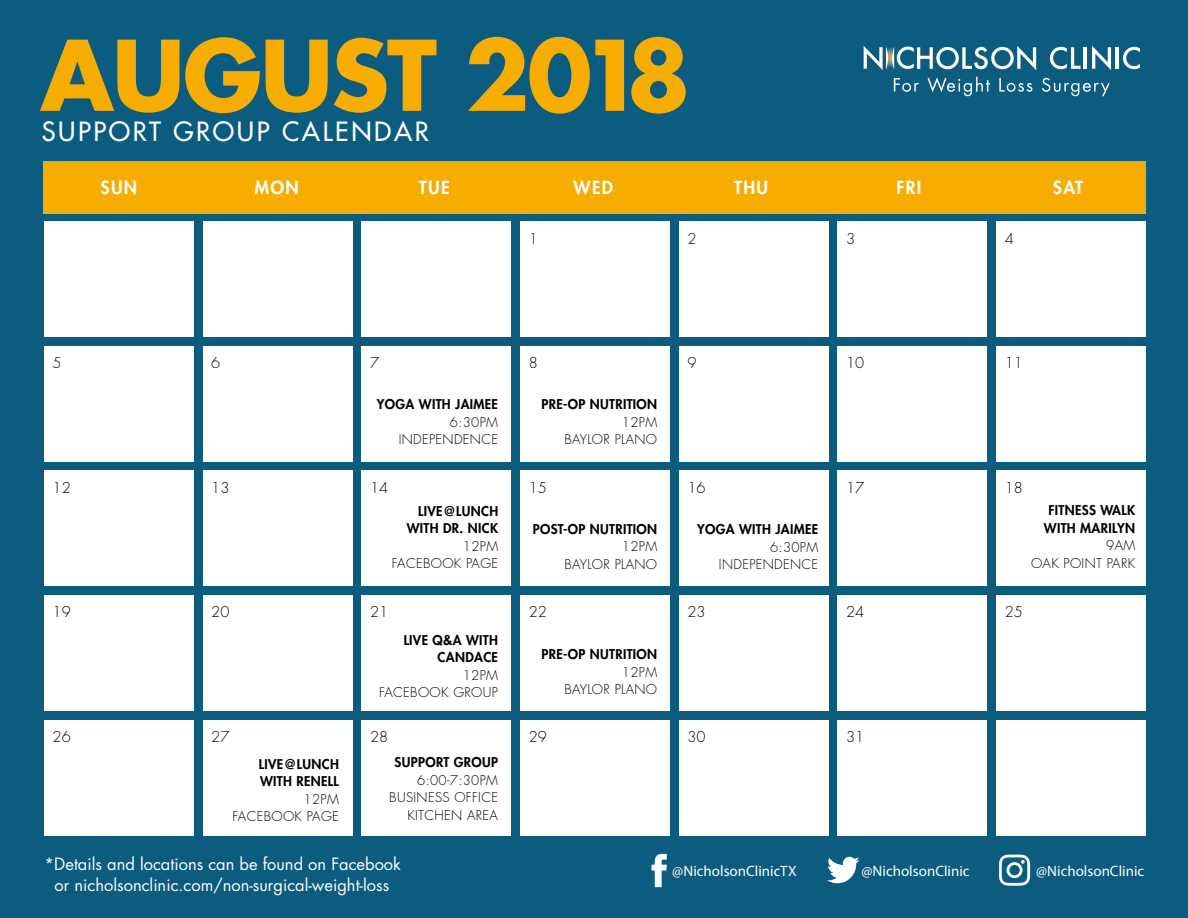
<style>
.page{position:relative;width:1188px;height:918px;background:#0b5c7e}
.page>*{position:absolute;margin:0;border:0;box-sizing:border-box;transform-origin:0 0}
.t1{font:700 94.35px "Futura Std";letter-spacing:-.025em;color:#f7ad00}
.t2{font:500 25.8px "Futura Std";letter-spacing:.1em;color:#fff}
.t3{font:800 17.55px "Futura Std";letter-spacing:.075em;color:#fff}
.t4{font:16.5px/21px "Futura Std";color:#fff;text-align:center}
.t5{font:15px "Myriad Pro";color:#fff}
.t6{font:300 14.55px "Futura Std";color:#000}
.t7{font:300 13.2px/17.5px "Futura Std";letter-spacing:.025em;color:#000;text-align:right}
.t8{font:800 13.2px/17.5px "Futura Std";letter-spacing:.025em;color:#000;text-align:right}
</style>
<div class="page">
<div style="left:44px;top:161px;width:1102px;height:53px;background:#f7ad00"></div>
<div style="left:44px;top:221px;width:150px;height:116px;background:#fff"></div>
<div style="left:203px;top:221px;width:149px;height:116px;background:#fff"></div>
<div style="left:361px;top:221px;width:150px;height:116px;background:#fff"></div>
<div style="left:520px;top:221px;width:150px;height:116px;background:#fff"></div>
<div style="left:679px;top:221px;width:150px;height:116px;background:#fff"></div>
<div style="left:837px;top:221px;width:150px;height:116px;background:#fff"></div>
<div style="left:996px;top:221px;width:150px;height:116px;background:#fff"></div>
<div style="left:44px;top:346px;width:150px;height:116px;background:#fff"></div>
<div style="left:203px;top:346px;width:149px;height:116px;background:#fff"></div>
<div style="left:361px;top:346px;width:150px;height:116px;background:#fff"></div>
<div style="left:520px;top:346px;width:150px;height:116px;background:#fff"></div>
<div style="left:679px;top:346px;width:150px;height:116px;background:#fff"></div>
<div style="left:837px;top:346px;width:150px;height:116px;background:#fff"></div>
<div style="left:996px;top:346px;width:150px;height:116px;background:#fff"></div>
<div style="left:44px;top:470px;width:150px;height:116px;background:#fff"></div>
<div style="left:203px;top:470px;width:149px;height:116px;background:#fff"></div>
<div style="left:361px;top:470px;width:150px;height:116px;background:#fff"></div>
<div style="left:520px;top:470px;width:150px;height:116px;background:#fff"></div>
<div style="left:679px;top:470px;width:150px;height:116px;background:#fff"></div>
<div style="left:837px;top:470px;width:150px;height:116px;background:#fff"></div>
<div style="left:996px;top:470px;width:150px;height:116px;background:#fff"></div>
<div style="left:44px;top:595px;width:150px;height:116px;background:#fff"></div>
<div style="left:203px;top:595px;width:149px;height:116px;background:#fff"></div>
<div style="left:361px;top:595px;width:150px;height:116px;background:#fff"></div>
<div style="left:520px;top:595px;width:150px;height:116px;background:#fff"></div>
<div style="left:679px;top:595px;width:150px;height:116px;background:#fff"></div>
<div style="left:837px;top:595px;width:150px;height:116px;background:#fff"></div>
<div style="left:996px;top:595px;width:150px;height:116px;background:#fff"></div>
<div style="left:44px;top:720px;width:150px;height:116px;background:#fff"></div>
<div style="left:203px;top:720px;width:149px;height:116px;background:#fff"></div>
<div style="left:361px;top:720px;width:150px;height:116px;background:#fff"></div>
<div style="left:520px;top:720px;width:150px;height:116px;background:#fff"></div>
<div style="left:679px;top:720px;width:150px;height:116px;background:#fff"></div>
<div style="left:837px;top:720px;width:150px;height:116px;background:#fff"></div>
<div style="left:996px;top:720px;width:150px;height:116px;background:#fff"></div>
<svg style="left:1050px;top:47px;width:31px;height:22px"></svg>
<hr style="left:1084px;top:47px;width:3px;height:22px;background:#fff">
<svg style="left:1092px;top:46px;width:19px;height:24px"></svg>
<hr style="left:1116px;top:47px;width:3px;height:22px;background:#fff">
<svg style="left:1123px;top:47px;width:17px;height:22px"></svg>
<svg style="left:864px;top:46px;width:172px;height:24px"></svg>
<svg style="left:894px;top:78px;width:25px;height:14px"></svg>
<svg style="left:928px;top:77px;width:62px;height:19px"></svg>
<svg style="left:999px;top:78px;width:33px;height:14px"></svg>
<svg style="left:1042px;top:78px;width:68px;height:18px"></svg>
<svg style="left:651px;top:854px;width:16px;height:33px"></svg>
<svg style="left:827px;top:857px;width:33px;height:26px"></svg>
<svg style="left:999px;top:855px;width:31px;height:31px"></svg>
<h1 class="t1" style="left:40px;top:13px;width:652px">AUGUST 2018</h1>
<h2 class="t2" style="left:42px;top:115px;width:389px">SUPPORT GROUP CALENDAR</h2>
<h3 class="t3" style="left:100px;top:176px;width:38px">SUN</h3>
<h3 class="t3" style="left:254px;top:176px;width:46px">MON</h3>
<h3 class="t3" style="left:419px;top:176px;width:32px">TUE</h3>
<h3 class="t3" style="left:574px;top:176px;width:41px">WED</h3>
<h3 class="t3" style="left:734px;top:176px;width:35px">THU</h3>
<h3 class="t3" style="left:896px;top:176px;width:26px">FRI</h3>
<h3 class="t3" style="left:1053px;top:176px;width:32px">SAT</h3>
<p class="t6" style="left:529px;top:229px;width:11px">1</p>
<p class="t6" style="left:687px;top:229px;width:11px">2</p>
<p class="t6" style="left:846px;top:229px;width:11px">3</p>
<p class="t6" style="left:1005px;top:229px;width:11px">4</p>
<p class="t6" style="left:53px;top:354px;width:11px">5</p>
<p class="t6" style="left:211px;top:354px;width:11px">6</p>
<p class="t6" style="left:370px;top:354px;width:11px">7</p>
<p class="t6" style="left:529px;top:354px;width:11px">8</p>
<p class="t6" style="left:687px;top:354px;width:11px">9</p>
<p class="t6" style="left:846px;top:354px;width:20px">10</p>
<p class="t6" style="left:1005px;top:354px;width:20px">11</p>
<p class="t8" style="left:377px;top:395px;width:123px">YOGA WITH JAIMEE</p>
<p class="t7" style="left:399px;top:413px;width:101px">6:30PM<br>INDEPENDENCE</p>
<p class="t8" style="left:541px;top:395px;width:117px">PRE-OP NUTRITION</p>
<p class="t7" style="left:564px;top:413px;width:94px">12PM<br>BAYLOR PLANO</p>
<p class="t6" style="left:53px;top:479px;width:20px">12</p>
<p class="t6" style="left:211px;top:479px;width:20px">13</p>
<p class="t6" style="left:370px;top:479px;width:20px">14</p>
<p class="t6" style="left:529px;top:479px;width:20px">15</p>
<p class="t6" style="left:687px;top:479px;width:20px">16</p>
<p class="t6" style="left:846px;top:479px;width:20px">17</p>
<p class="t6" style="left:1005px;top:479px;width:20px">18</p>
<p class="t8" style="left:407px;top:502px;width:93px">LIVE@LUNCH<br>WITH DR. NICK</p>
<p class="t7" style="left:392px;top:538px;width:108px">12PM<br>FACEBOOK PAGE</p>
<p class="t8" style="left:533px;top:520px;width:126px">POST-OP NUTRITION</p>
<p class="t7" style="left:564px;top:538px;width:94px">12PM<br>BAYLOR PLANO</p>
<p class="t8" style="left:697px;top:521px;width:123px">YOGA WITH JAIMEE</p>
<p class="t7" style="left:719px;top:539px;width:101px">6:30PM<br>INDEPENDENCE</p>
<p class="t8" style="left:1044px;top:502px;width:93px;text-align:center">FITNESS WALK<br>WITH MARILYN</p>
<p class="t7" style="left:1031px;top:537px;width:106px">9AM<br>OAK POINT PARK</p>
<p class="t6" style="left:53px;top:603px;width:20px">19</p>
<p class="t6" style="left:211px;top:603px;width:20px">20</p>
<p class="t6" style="left:370px;top:603px;width:20px">21</p>
<p class="t6" style="left:529px;top:603px;width:20px">22</p>
<p class="t6" style="left:687px;top:603px;width:20px">23</p>
<p class="t6" style="left:846px;top:603px;width:20px">24</p>
<p class="t6" style="left:1005px;top:603px;width:20px">25</p>
<p class="t8" style="left:404px;top:631px;width:96px">LIVE Q&amp;A WITH<br>CANDACE</p>
<p class="t7" style="left:379px;top:666px;width:120px">12PM<br>FACEBOOK GROUP</p>
<p class="t8" style="left:541px;top:646px;width:117px">PRE-OP NUTRITION</p>
<p class="t7" style="left:564px;top:664px;width:94px">12PM<br>BAYLOR PLANO</p>
<p class="t6" style="left:53px;top:728px;width:20px">26</p>
<p class="t6" style="left:211px;top:728px;width:20px">27</p>
<p class="t6" style="left:370px;top:728px;width:20px">28</p>
<p class="t6" style="left:529px;top:728px;width:20px">29</p>
<p class="t6" style="left:687px;top:728px;width:20px">30</p>
<p class="t6" style="left:846px;top:728px;width:20px">31</p>
<p class="t8" style="left:395px;top:754px;width:105px">SUPPORT GROUP</p>
<p class="t7" style="left:389px;top:772px;width:110px">6:00-7:30PM<br>BUSINESS OFFICE<br>KITCHEN AREA</p>
<p class="t8" style="left:259px;top:755px;width:81px;text-align:left">LIVE@LUNCH<br>WITH RENELL</p>
<p class="t7" style="left:233px;top:791px;width:108px">12PM<br>FACEBOOK PAGE</p>
<p class="t4" style="left:44px;top:854px;width:358px">*Details and locations can be found on Facebook or nicholsonclinic.com/non-surgical-weight-loss</p>
<p class="t5" style="left:672px;top:862px;width:126px">@NicholsonClinicTX</p>
<p class="t5" style="left:861px;top:862px;width:110px">@NicholsonClinic</p>
<p class="t5" style="left:1036px;top:862px;width:110px">@NicholsonClinic</p>
</div>
